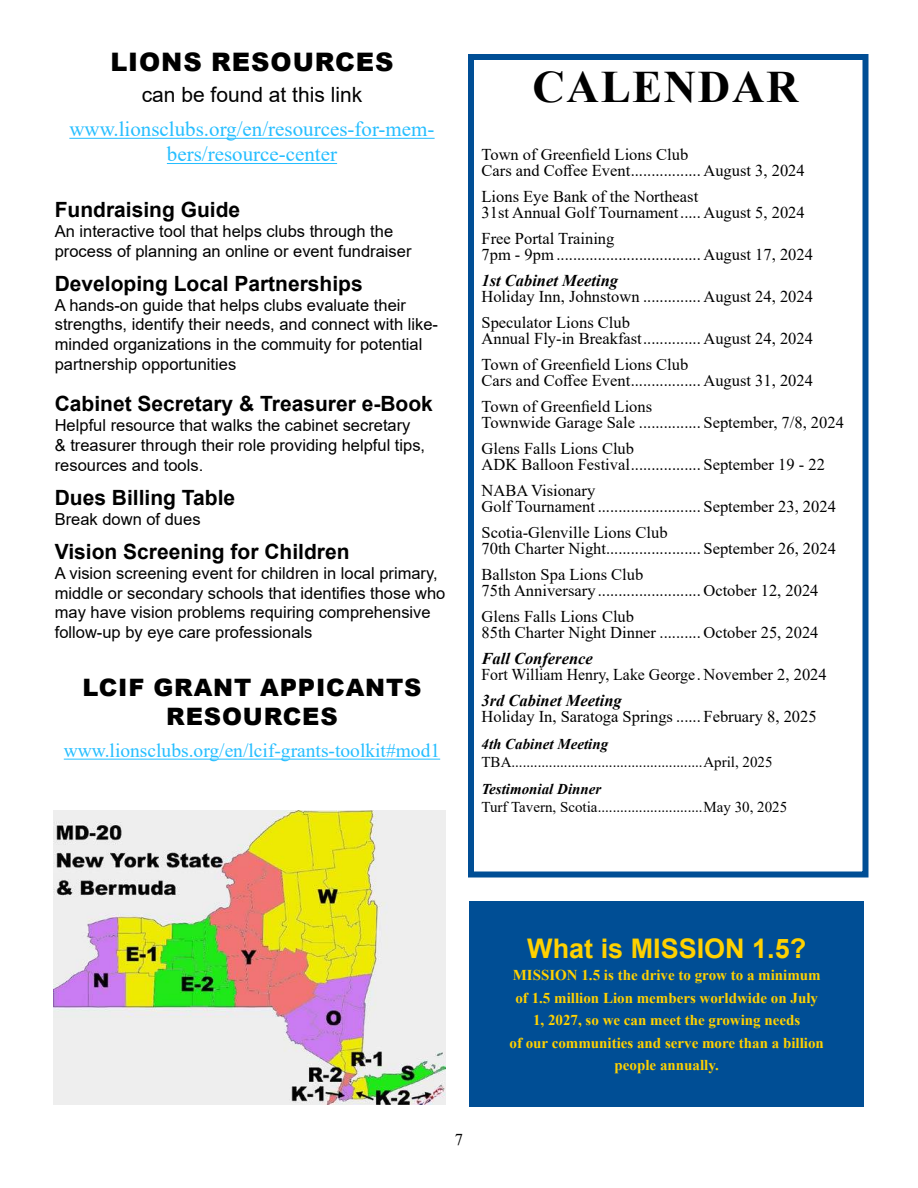
<style>
.page{position:relative;width:918px;height:1188px;background:#fff}
.page>*{position:absolute;margin:0;border:0;box-sizing:border-box;transform-origin:0 0}
.Paragraph_Style_1{font:700 45px "Times New Roman";letter-spacing:.035em;color:#000}
.Paragraph_Style_1-2{font:700 27px "Arial";color:#ffd100}
.Paragraph_Style_1-3{font:900 25.5px "Arial";letter-spacing:.035em;color:#000}
.Paragraph_Style_1-4{font:900 24px/28.8px "Arial";letter-spacing:.035em;color:#000;text-align:center}
.Paragraph_Style_1-5{font:700 21px "Arial";color:#000}
.Paragraph_Style_1-6{font:21px/25.2px "Times New Roman";color:#26beff;text-align:center}
.Paragraph_Style_1-7{font:21px "Arial";color:#000}
.Paragraph_Style_1-8{font:19.5px "Times New Roman";color:#26beff}
.Default{font:16.5px "Times New Roman";color:#000}
.Paragraph_Style_1-9{font:16.5px/19.8px "Arial";color:#000}
.Default-2{font:italic 700 16.5px "Times New Roman";color:#000}
.Default-3{font:16.5px "Times New Roman";color:#000;scale:.96 1}
.Title_2{font:16.5px "Times New Roman";color:#000}
.Paragraph_Style_1-10{font:700 15px "Times New Roman";color:#ffd100}
.Default-4{font:15px "Times New Roman";color:#000}
.Default-5{font:italic 700 15px "Times New Roman";color:#000}
</style>
<div class="page">
<div style="left:470px;top:902px;width:394px;height:205px;background:#004e95"></div>
<hr style="left:69px;top:138px;width:366px;height:1px;background:#26beff">
<hr style="left:167px;top:163px;width:170px;height:1px;background:#26beff">
<hr style="left:64px;top:759px;width:376px;height:1px;background:#26beff">
<div style="left:468px;top:54px;width:400px;height:824px;border:6px solid #004e95"></div>
<img style="left:53px;top:810px;width:393px;height:295px">
<p class="Paragraph_Style_1-3" style="left:110px;top:44px;width:285px">LIONS RESOURCES</p>
<p class="Paragraph_Style_1-7" style="left:142px;top:80px;width:222px">can be found at this link</p>
<p class="Paragraph_Style_1-6" style="left:69px;top:116px;width:367px">www.lionsclubs.org/en/resources-for-mem&shy;bers/resource-center</p>
<p class="Paragraph_Style_1-5" style="left:55px;top:195px;width:187px">Fundraising Guide</p>
<p class="Paragraph_Style_1-9" style="left:55px;top:221px;width:358px">An interactive tool that helps clubs through the process of planning an online or event fundraiser</p>
<p class="Paragraph_Style_1-5" style="left:55px;top:269px;width:310px">Developing Local Partnerships</p>
<p class="Paragraph_Style_1-9" style="left:55px;top:295px;width:385px">A hands-on guide that helps clubs evaluate their strengths, identify their needs, and connect with like&shy;minded organizations in the commuity for potential partnership opportunities</p>
<p class="Paragraph_Style_1-5" style="left:55px;top:389px;width:380px">Cabinet Secretary &amp; Treasurer e-Book</p>
<p class="Paragraph_Style_1-9" style="left:55px;top:415px;width:372px">Helpful resource that walks the cabinet secretary &amp; treasurer through their role providing helpful tips, resources and tools.</p>
<p class="Paragraph_Style_1-5" style="left:55px;top:483px;width:182px">Dues Billing Table</p>
<p class="Paragraph_Style_1-9" style="left:55px;top:509px;width:147px">Break down of dues</p>
<p class="Paragraph_Style_1-5" style="left:55px;top:537px;width:296px">Vision Screening for Children</p>
<p class="Paragraph_Style_1-9" style="left:55px;top:563px;width:392px">A vision screening event for children in local primary, middle or secondary schools that identifies those who may have vision problems requiring comprehensive follow-up by eye care professionals</p>
<p class="Paragraph_Style_1-4" style="left:82px;top:672px;width:341px">LCIF GRANT APPICANTS<br>RESOURCES</p>
<p class="Paragraph_Style_1-8" style="left:64px;top:737px;width:378px">www.lionsclubs.org/en/lcif-grants-toolkit#mod1</p>
<p class="Paragraph_Style_1" style="left:533px;top:54px;width:267px">CALENDAR</p>
<p class="Default" style="left:482px;top:143px;width:208px">Town of Greenfield Lions Club</p>
<p class="Default" style="left:482px;top:159px;width:325px">Cars and Coffee Event................. August 3, 2024</p>
<p class="Default" style="left:482px;top:185px;width:218px">Lions Eye Bank of the Northeast</p>
<p class="Default" style="left:482px;top:201px;width:325px">31st Annual Golf Tournament..... August 5, 2024</p>
<p class="Default" style="left:482px;top:227px;width:134px">Free Portal Training</p>
<p class="Default" style="left:482px;top:243px;width:333px">7pm - 9pm ................................... August 17, 2024</p>
<p class="Default-2" style="left:482px;top:269px;width:138px">1st Cabinet Meeting</p>
<p class="Default" style="left:482px;top:285px;width:333px">Holiday Inn, Johnstown .............. August 24, 2024</p>
<p class="Default" style="left:482px;top:311px;width:150px">Speculator Lions Club</p>
<p class="Default" style="left:482px;top:327px;width:333px">Annual Fly-in Breakfast.............. August 24, 2024</p>
<p class="Default" style="left:482px;top:353px;width:208px">Town of Greenfield Lions Club</p>
<p class="Default" style="left:482px;top:369px;width:333px">Cars and Coffee Event................. August 31, 2024</p>
<p class="Default" style="left:482px;top:395px;width:172px">Town of Greenfield Lions</p>
<p class="Default" style="left:482px;top:411px;width:364px">Townwide Garage Sale ............... September, 7/8, 2024</p>
<p class="Default" style="left:482px;top:437px;width:154px">Glens Falls Lions Club</p>
<p class="Default" style="left:482px;top:453px;width:345px">ADK Balloon Festival................. September 19 - 22</p>
<p class="Default" style="left:482px;top:479px;width:115px">NABA Visionary</p>
<p class="Default" style="left:482px;top:495px;width:356px">Golf Tournament ......................... September 23, 2024</p>
<p class="Default" style="left:482px;top:521px;width:188px">Scotia-Glenville Lions Club</p>
<p class="Default" style="left:482px;top:537px;width:356px">70th Charter Night....................... September 26, 2024</p>
<p class="Default" style="left:482px;top:563px;width:163px">Ballston Spa Lions Club</p>
<p class="Default" style="left:482px;top:579px;width:339px">75th Anniversary ......................... October 12, 2024</p>
<p class="Default" style="left:482px;top:605px;width:154px">Glens Falls Lions Club</p>
<p class="Default" style="left:482px;top:621px;width:339px">85th Charter Night Dinner .......... October 25, 2024</p>
<p class="Default-2" style="left:482px;top:647px;width:113px">Fall Conference</p>
<p class="Default-3" style="left:482px;top:663px;width:361px">Fort William Henry, Lake George. November 2, 2024</p>
<p class="Default-2" style="left:482px;top:689px;width:142px">3rd Cabinet Meeting</p>
<p class="Default" style="left:482px;top:705px;width:337px">Holiday In, Saratoga Springs ...... February 8, 2025</p>
<p class="Default-5" style="left:482px;top:734px;width:128px">4th Cabinet Meeting</p>
<p class="Default-4" style="left:482px;top:752px;width:293px">TBA...................................................April, 2025</p>
<p class="Default-5" style="left:482px;top:779px;width:121px">Testimonial Dinner</p>
<p class="Default-4" style="left:482px;top:797px;width:307px">Turf Tavern, Scotia............................May 30, 2025</p>
<p class="Title_2" style="left:455px;top:1128px;width:10px">7</p>
<p class="Paragraph_Style_1-2" style="left:527px;top:929px;width:281px">What is MISSION 1.5?</p>
<p class="Paragraph_Style_1-10" style="left:513px;top:965px;width:310px">MISSION 1.5 is the drive to grow to a minimum</p>
<p class="Paragraph_Style_1-10" style="left:515px;top:987px;width:304px">of 1.5 million Lion members worldwide on July</p>
<p class="Paragraph_Style_1-10" style="left:533px;top:1010px;width:269px">1, 2027, so we can meet the growing needs</p>
<p class="Paragraph_Style_1-10" style="left:510px;top:1032px;width:316px">of our communities and serve more than a billion</p>
<p class="Paragraph_Style_1-10" style="left:615px;top:1055px;width:106px">people annually.</p>
</div>
